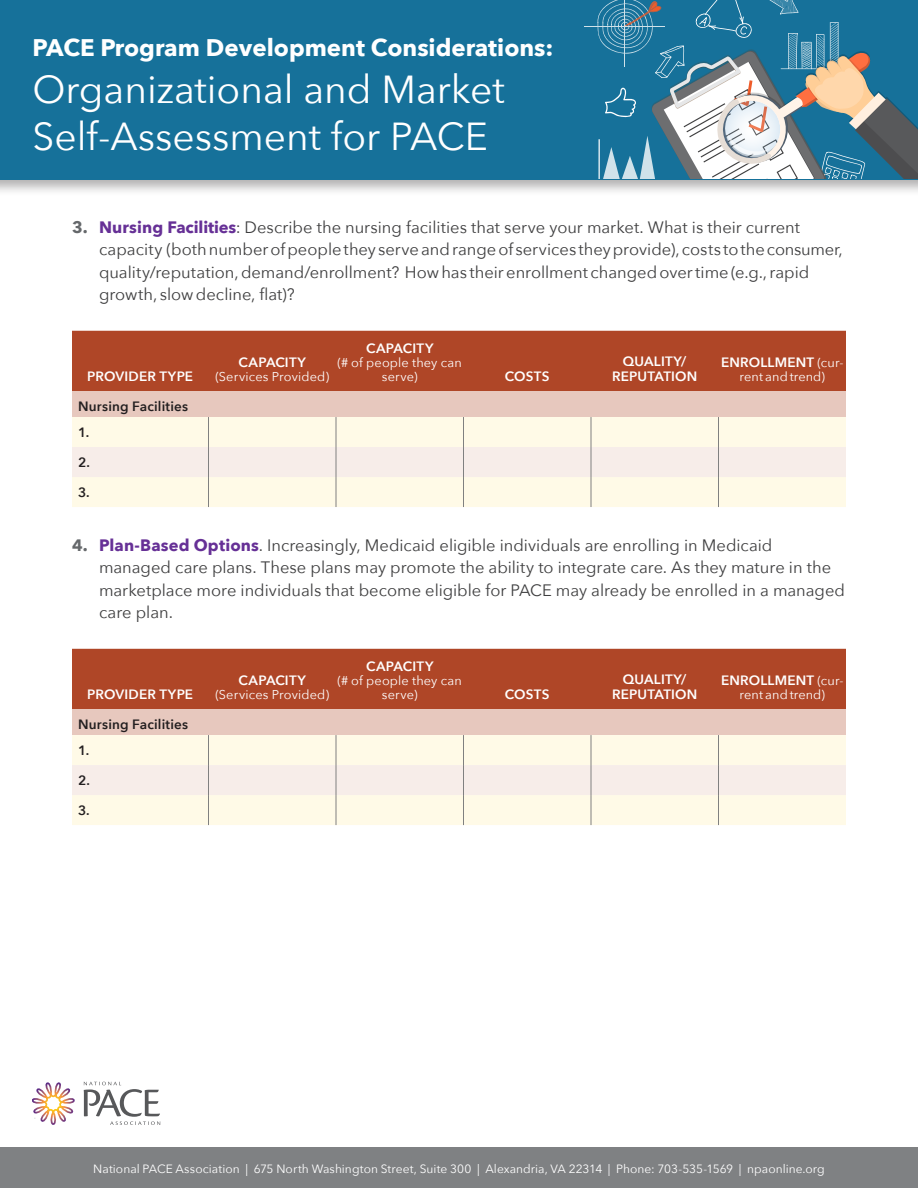
<style>
.page{position:relative;width:918px;height:1188px;background:#fff}
.page>*{position:absolute;margin:0;border:0;box-sizing:border-box;transform-origin:0 0}
.t1{font:39px/46.8px "Avenir Next";color:#fff}
.t2{font:700 24px "Avenir Next";color:#fff}
.numbered_list{font:16.5px/22.5px "Avenir Next";color:#3e3e3f}
.figure_head_text{font:600 13.5px/15px "Avenir Next";letter-spacing:.015em;color:#fff;text-align:center}
.figure_text_subhead{font:600 13.5px "Avenir Next";letter-spacing:.015em;color:#231f20}
.figure_head_text-2{font:12.75px/14.2px "Avenir Next";letter-spacing:.01em;color:#fff;text-align:center}
.t3{font:12px "Avenir Next";letter-spacing:.005em;color:#fff}
.t4{font:1.65px "Avenir Next";color:#525759}
.s1{font-weight:700;color:#65686b}
.s2{font-weight:700;color:#663096}
.s3{font-weight:400;font-size:12.75px}
</style>
<div class="page">
<div style="left:0;top:0;width:918px;height:196px;background:#231f20;opacity:.35"></div>
<div style="left:0;top:0;width:918px;height:180px;background:#16719a"></div>
<div style="left:0;top:1147px;width:918px;height:41px;background:#7f8183"></div>
<hr style="left:585px;top:26px;width:80px;height:1px;background:#fff">
<svg style="left:597px;top:0;width:321px;height:178px"></svg>
<div style="left:72px;top:331px;width:774px;height:61px;background:#af4627"></div>
<div style="left:72px;top:392px;width:774px;height:25px;background:#e7c8be"></div>
<div style="left:72px;top:417px;width:774px;height:90px;background:#fffae7"></div>
<div style="left:72px;top:447px;width:774px;height:30px;background:#f7ede9"></div>
<hr style="left:208px;top:417px;width:1px;height:30px;background:#808080">
<hr style="left:336px;top:417px;width:1px;height:30px;background:#808080">
<hr style="left:463px;top:417px;width:1px;height:30px;background:#808080">
<hr style="left:591px;top:417px;width:1px;height:30px;background:#808080">
<hr style="left:718px;top:417px;width:1px;height:30px;background:#808080">
<hr style="left:208px;top:447px;width:1px;height:30px;background:#808080">
<hr style="left:336px;top:447px;width:1px;height:30px;background:#808080">
<hr style="left:463px;top:447px;width:1px;height:30px;background:#808080">
<hr style="left:591px;top:447px;width:1px;height:30px;background:#808080">
<hr style="left:718px;top:447px;width:1px;height:30px;background:#808080">
<hr style="left:208px;top:477px;width:1px;height:30px;background:#808080">
<hr style="left:336px;top:477px;width:1px;height:30px;background:#808080">
<hr style="left:463px;top:477px;width:1px;height:30px;background:#808080">
<hr style="left:591px;top:477px;width:1px;height:30px;background:#808080">
<hr style="left:718px;top:477px;width:1px;height:30px;background:#808080">
<div style="left:72px;top:649px;width:774px;height:61px;background:#af4627"></div>
<div style="left:72px;top:710px;width:774px;height:25px;background:#e7c8be"></div>
<div style="left:72px;top:735px;width:774px;height:90px;background:#fffae7"></div>
<div style="left:72px;top:765px;width:774px;height:30px;background:#f7ede9"></div>
<hr style="left:208px;top:735px;width:1px;height:30px;background:#808080">
<hr style="left:336px;top:735px;width:1px;height:30px;background:#808080">
<hr style="left:463px;top:735px;width:1px;height:30px;background:#808080">
<hr style="left:591px;top:735px;width:1px;height:30px;background:#808080">
<hr style="left:718px;top:735px;width:1px;height:30px;background:#808080">
<hr style="left:208px;top:765px;width:1px;height:30px;background:#808080">
<hr style="left:336px;top:765px;width:1px;height:30px;background:#808080">
<hr style="left:463px;top:765px;width:1px;height:30px;background:#808080">
<hr style="left:591px;top:765px;width:1px;height:30px;background:#808080">
<hr style="left:718px;top:765px;width:1px;height:30px;background:#808080">
<hr style="left:208px;top:795px;width:1px;height:30px;background:#808080">
<hr style="left:336px;top:795px;width:1px;height:30px;background:#808080">
<hr style="left:463px;top:795px;width:1px;height:30px;background:#808080">
<hr style="left:591px;top:795px;width:1px;height:30px;background:#808080">
<hr style="left:718px;top:795px;width:1px;height:30px;background:#808080">
<svg style="left:84px;top:1082px;width:76px;height:43px"></svg>
<svg style="left:32px;top:1082px;width:43px;height:43px"></svg>
<h2 class="t2" style="left:32px;top:27px;width:523px">PACE Program Development Considerations:</h2>
<h1 class="t1" style="left:32px;top:65px;width:474px">Organizational and Market<br>Self-Assessment for PACE</h1>
<p class="numbered_list" style="left:99px;top:215px;width:745px;text-indent:-27px"><span class="s1">3.</span> <span class="s2">Nursing Facilities</span>: Describe the nursing facilities that serve your market. What is their current capacity (both number of people they serve and range of services they provide), costs to the consumer, quality/reputation, demand/enrollment? How has their enrollment changed over time (e.g., rapid growth, slow decline, flat)?</p>
<p class="figure_head_text" style="left:87px;top:368px;width:107px">PROVIDER TYPE</p>
<p class="figure_text_subhead" style="left:78px;top:395px;width:112px">Nursing Facilities</p>
<p class="figure_text_subhead" style="left:78px;top:420px;width:13px">1.</p>
<p class="figure_text_subhead" style="left:78px;top:450px;width:14px">2.</p>
<p class="figure_text_subhead" style="left:78px;top:480px;width:13px">3.</p>
<p class="figure_head_text" style="left:239px;top:354px;width:69px">CAPACITY</p>
<p class="figure_head_text-2" style="left:215px;top:369px;width:115px">(Services Provided)</p>
<p class="figure_head_text" style="left:366px;top:340px;width:69px">CAPACITY</p>
<p class="figure_head_text-2" style="left:338px;top:355px;width:126px">(# of people they can serve)</p>
<p class="figure_head_text" style="left:505px;top:368px;width:46px">COSTS</p>
<p class="figure_head_text" style="left:612px;top:353px;width:87px">QUALITY/<br>REPUTATION</p>
<p class="figure_head_text" style="left:721px;top:354px;width:124px">ENROLLMENT <span class="s3">(cur-</span></p>
<p class="figure_head_text-2" style="left:739px;top:369px;width:87px">rent and trend)</p>
<p class="numbered_list" style="left:99px;top:533px;width:748px;text-indent:-27px"><span class="s1">4.</span> <span class="s2">Plan-Based Options</span>. Increasingly, Medicaid eligible individuals are enrolling in Medicaid managed care plans. These plans may promote the ability to integrate care. As they mature in the marketplace more individuals that become eligible for PACE may already be enrolled in a managed care plan.</p>
<p class="figure_head_text" style="left:87px;top:687px;width:107px">PROVIDER TYPE</p>
<p class="figure_text_subhead" style="left:78px;top:713px;width:112px">Nursing Facilities</p>
<p class="figure_text_subhead" style="left:78px;top:738px;width:13px">1.</p>
<p class="figure_text_subhead" style="left:78px;top:768px;width:14px">2.</p>
<p class="figure_text_subhead" style="left:78px;top:798px;width:13px">3.</p>
<p class="figure_head_text" style="left:239px;top:672px;width:69px">CAPACITY</p>
<p class="figure_head_text-2" style="left:215px;top:687px;width:115px">(Services Provided)</p>
<p class="figure_head_text" style="left:366px;top:658px;width:69px">CAPACITY</p>
<p class="figure_head_text-2" style="left:338px;top:673px;width:126px">(# of people they can serve)</p>
<p class="figure_head_text" style="left:505px;top:687px;width:46px">COSTS</p>
<p class="figure_head_text" style="left:612px;top:671px;width:87px">QUALITY/<br>REPUTATION</p>
<p class="figure_head_text" style="left:721px;top:672px;width:124px">ENROLLMENT <span class="s3">(cur-</span></p>
<p class="figure_head_text-2" style="left:739px;top:687px;width:87px">rent and trend)</p>
<p class="t4" style="left:34px;top:1117px;width:3px">®</p>
<p class="t3" style="left:93px;top:1158px;width:733px">National PACE Association | 675 North Washington Street, Suite 300 | Alexandria, VA 22314 | Phone: 703-535-1569 | npaonline.org</p>
</div>
